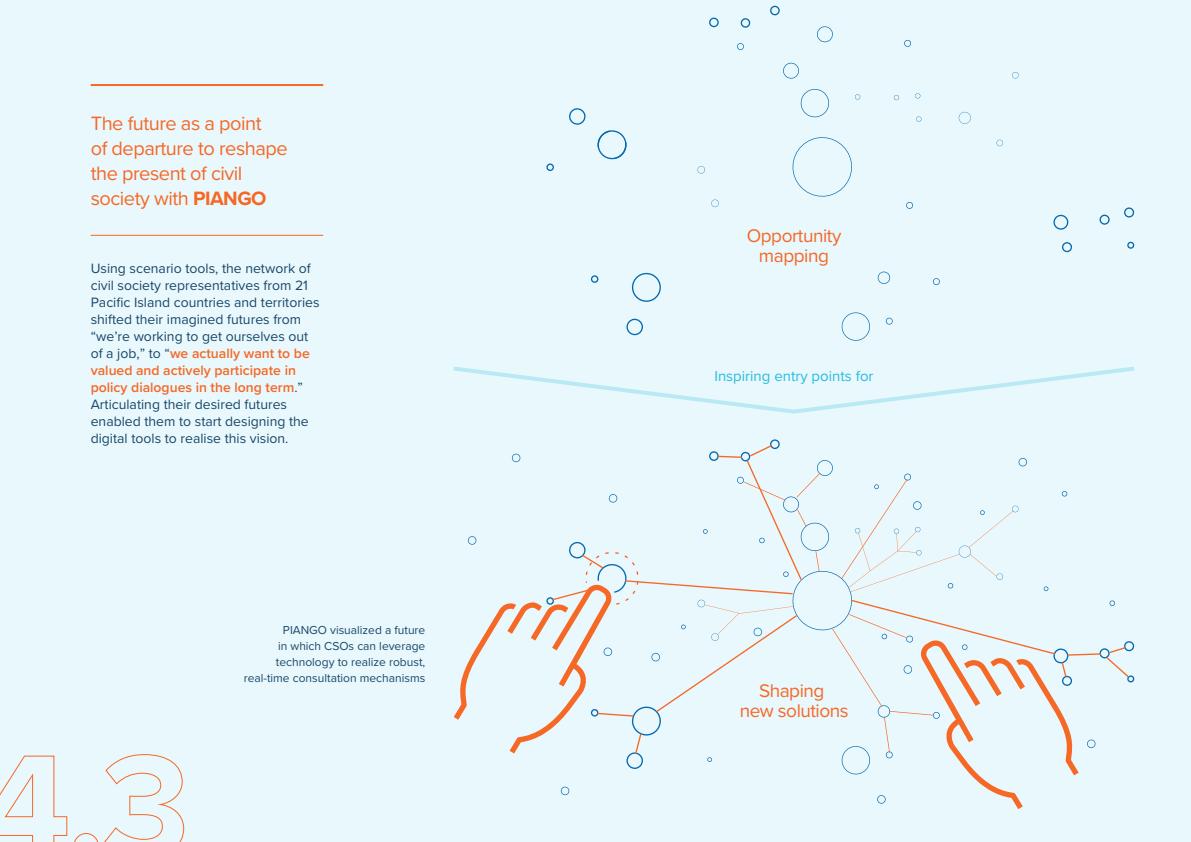
<style>
.page{position:relative;width:1191px;height:842px;background:#e9f8fc}
.page>*{position:absolute;margin:0;border:0;box-sizing:border-box;transform-origin:0 0}
.t1{font:20px/25px "Proxima Nova";letter-spacing:-.025em;color:#f56826}
.t2{font:19px/20px "Proxima Nova";letter-spacing:-.025em;color:#f56826;text-align:center}
.t3{font:15px "Proxima Nova";color:#26bde2}
.t4{font:14px/17px "Proxima Nova";color:#19486a}
.t5{font:12px/16px "Proxima Nova";color:#19486a;text-align:right}
.s1{font-weight:700}
.s2{font-weight:600;color:#f56826}
</style>
<div class="page">
<hr style="left:91px;top:84px;width:232px;height:2px;background:#f56826">
<hr style="left:91px;top:235px;width:232px;height:1px;background:#f56826">
<svg style="left:0;top:755px;width:68px;height:87px"></svg>
<svg style="left:74px;top:754px;width:110px;height:88px"></svg>
<svg style="left:453px;top:367px;width:681px;height:47px"></svg>
<svg style="left:800px;top:89px;width:29px;height:29px"></svg>
<svg style="left:597px;top:130px;width:30px;height:30px"></svg>
<svg style="left:841px;top:312px;width:29px;height:29px"></svg>
<svg style="left:783px;top:62px;width:16px;height:17px"></svg>
<svg style="left:569px;top:108px;width:17px;height:17px"></svg>
<svg style="left:817px;top:26px;width:16px;height:17px"></svg>
<svg style="left:792px;top:137px;width:60px;height:60px"></svg>
<svg style="left:906px;top:202px;width:7px;height:7px"></svg>
<svg style="left:996px;top:139px;width:7px;height:7px"></svg>
<svg style="left:1012px;top:72px;width:6px;height:7px"></svg>
<svg style="left:885px;top:317px;width:8px;height:8px"></svg>
<svg style="left:933px;top:278px;width:7px;height:7px"></svg>
<svg style="left:904px;top:40px;width:7px;height:7px"></svg>
<svg style="left:546px;top:163px;width:8px;height:8px"></svg>
<svg style="left:877px;top:271px;width:13px;height:13px"></svg>
<svg style="left:958px;top:111px;width:13px;height:13px"></svg>
<svg style="left:737px;top:43px;width:7px;height:7px"></svg>
<svg style="left:631px;top:272px;width:30px;height:30px"></svg>
<svg style="left:626px;top:318px;width:17px;height:18px"></svg>
<svg style="left:591px;top:275px;width:7px;height:8px"></svg>
<svg style="left:1053px;top:214px;width:16px;height:16px"></svg>
<svg style="left:1062px;top:242px;width:10px;height:11px"></svg>
<svg style="left:1099px;top:214px;width:11px;height:11px"></svg>
<svg style="left:1124px;top:207px;width:10px;height:11px"></svg>
<svg style="left:1127px;top:241px;width:7px;height:8px"></svg>
<svg style="left:740px;top:18px;width:10px;height:10px"></svg>
<svg style="left:770px;top:5px;width:10px;height:11px"></svg>
<svg style="left:709px;top:17px;width:10px;height:11px"></svg>
<svg style="left:915px;top:93px;width:5px;height:6px"></svg>
<svg style="left:855px;top:94px;width:5px;height:6px"></svg>
<svg style="left:893px;top:95px;width:6px;height:5px"></svg>
<svg style="left:916px;top:116px;width:5px;height:6px"></svg>
<svg style="left:711px;top:199px;width:8px;height:8px"></svg>
<svg style="left:697px;top:166px;width:8px;height:8px"></svg>
<svg style="left:454px;top:439px;width:680px;height:370px"></svg>
<h1 class="t1" style="left:91px;top:110px;width:198px">The future as a point<br>of departure to reshape the present of civil society with <span class="s1">PIANGO</span></h1>
<p class="t4" style="left:91px;top:259px;width:230px">Using scenario tools, the network of civil society representatives from 21<br>Pacific Island countries and territories shifted their imagined futures from “we’re working to get ourselves out of a job,” to “<span class="s2">we actually want to be valued and actively participate in policy dialogues in the long term</span>.” Articulating their desired futures enabled them to start designing the digital tools to realise this vision.</p>
<p class="t5" style="left:244px;top:621px;width:183px">PIANGO visualized a future<br>in which CSOs can leverage technology to realize robust, real-time consultation mechanisms</p>
<h2 class="t2" style="left:746px;top:225px;width:96px">Opportunity mapping</h2>
<p class="t3" style="left:714px;top:365px;width:161px">Inspiring entry points for</p>
<h2 class="t2" style="left:739px;top:680px;width:111px">Shaping<br>new solutions</h2>
</div>
